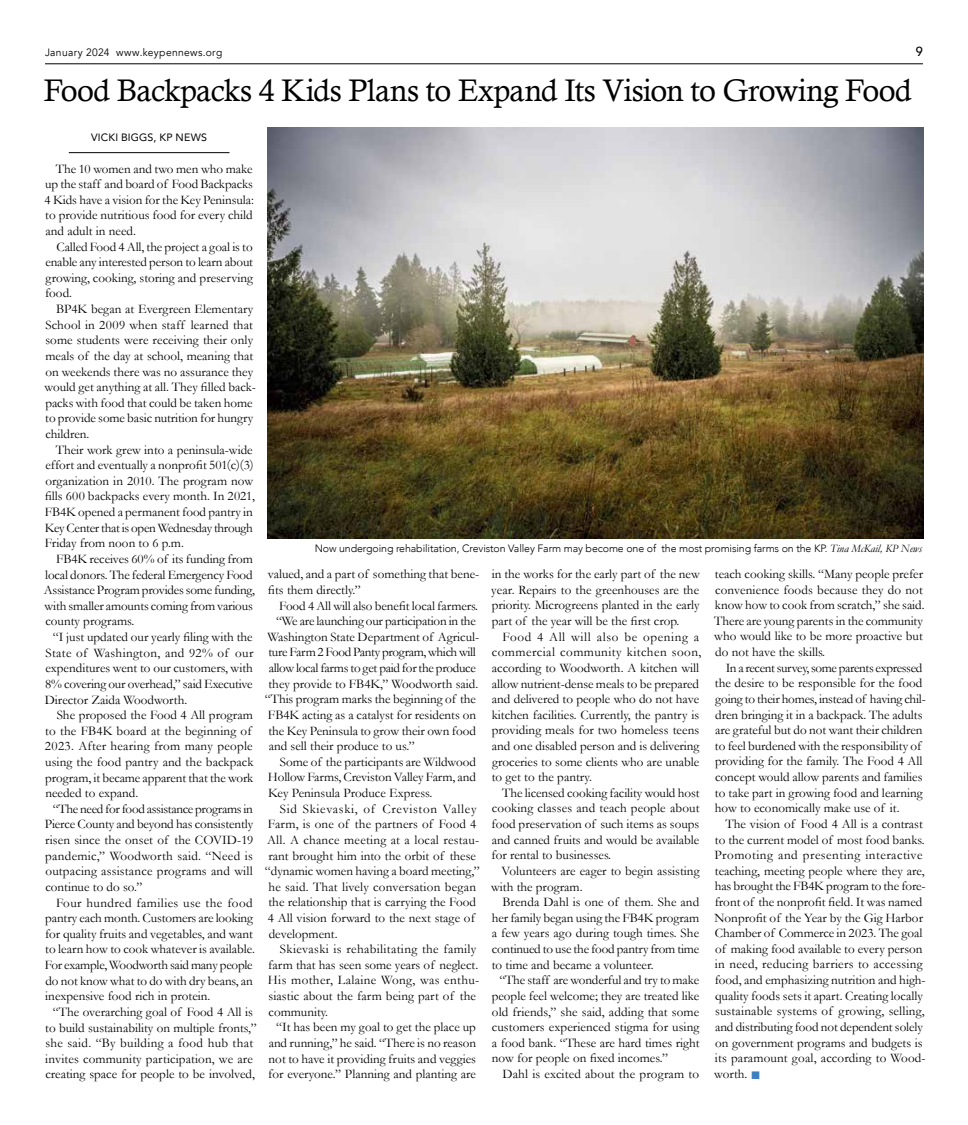
<style>
.page{position:relative;width:968px;height:1125px;background:#fff}
.page>*{position:absolute;margin:0;border:0;box-sizing:border-box;transform-origin:0 0}
.t1{font:31.25px "Calisto";letter-spacing:-.02em;color:#000}
.t2{font:13.12px/15.6px "Garamond";color:#000}
.t3{font:13.12px "Garamond";letter-spacing:-.02em;color:#000}
.t4{font:13.12px "Garamond";letter-spacing:-.025em;color:#000}
.t5{font:13.12px "Garamond";letter-spacing:.025em;color:#000}
.t6{font:13.12px "Garamond";letter-spacing:.02em;color:#000}
.t7{font:13.12px "Garamond";letter-spacing:.03em;color:#000}
.t8{font:13.12px "Garamond";letter-spacing:.05em;color:#000}
.t9{font:500 13.12px "Avenir";color:#000}
.t10{font:300 10.62px "Avenir";letter-spacing:-.01em;color:#000}
.t11{font:10.62px "Avenir";letter-spacing:.03em;color:#000}
.t12{font:10.62px "Avenir";letter-spacing:.015em;color:#000}
.s1{font-family:"Garamond";font-weight:400;font-style:italic;font-size:11.25px}
.s2{color:#3c80bd}
</style>
<div class="page">
<hr style="left:45px;top:64px;width:877px;height:1px;background:#000">
<hr style="left:69px;top:152px;width:160px;height:1px;background:#000">
<img style="left:268px;top:128px;width:655px;height:410px">
<p class="t11" style="left:45px;top:46px;width:179px">January 2024 www.keypennews.org</p>
<p class="t9" style="left:915px;top:40px;width:9px">9</p>
<h1 class="t1" style="left:44px;top:72px;width:869px">Food Backpacks 4 Kids Plans to Expand Its Vision to Growing Food</h1>
<p class="t12" style="left:91px;top:129px;width:117px">VICKI BIGGS, KP NEWS</p>
<p class="t2" style="left:45px;top:160px;width:211px;text-align:justify;text-indent:11px">The 10 women and two men who make up the staff and board of Food Backpacks 4 Kids have a vision for the Key Peninsula: to provide nutritious food for every child and adult in need.</p>
<p class="t2" style="left:45px;top:238px;width:210px;text-align:justify;text-indent:11px">Called Food 4 All, the project a goal is to enable any interested person to learn about growing, cooking, storing and preserving food.</p>
<p class="t2" style="left:45px;top:301px;width:213px;text-indent:11px">BP4K began at Evergreen Elementary School in 2009 when staff learned that some students were receiving their only meals of the day at school, meaning that on weekends there was no assurance they would get anything at all. They filled back&shy;packs with food that could be taken home to provide some basic nutrition for hungry children.</p>
<p class="t2" style="left:45px;top:441px;width:212px;text-indent:11px">Their work grew into a peninsula-wide effort and eventually a nonprofit 501(c)(3) organization in 2010. The program now fills 600 backpacks every month. In 2021, FB4K opened a permanent food pantry in Key Center that is open Wednesday through Friday from noon to 6 p.m.</p>
<p class="t2" style="left:44px;top:551px;width:213px;text-indent:12px">FB4K receives 60% of its funding from local donors. The federal Emergency Food Assistance Program provides some funding, with smaller amounts coming from various county programs.</p>
<p class="t2" style="left:45px;top:629px;width:210px;text-align:justify;text-indent:8px">“I just updated our yearly filing with the State of Washington, and 92% of our expenditures went to our customers, with 8% covering our overhead,” said Executive Director Zaida Woodworth.</p>
<p class="t2" style="left:45px;top:707px;width:210px;text-indent:12px">She proposed the Food 4 All program to the FB4K board at the beginning of 2023. After hearing from many people using the food pantry and the backpack program, it became apparent that the work needed to expand.</p>
<p class="t2" style="left:45px;top:801px;width:210px;text-align:justify;text-indent:8px">“The need for food assistance programs in Pierce County and beyond has consistently risen since the onset of the COVID-19 pandemic,” Woodworth said. “Need is outpacing assistance programs and will continue to do so.”</p>
<p class="t2" style="left:45px;top:894px;width:212px;text-indent:11px">Four hundred families use the food pantry each month. Customers are looking for quality fruits and vegetables, and want to learn how to cook whatever is available.<br>For example, Woodworth said many people do not know what to do with dry beans, an inexpensive food rich in protein.</p>
<p class="t2" style="left:45px;top:1004px;width:213px;text-align:center">“The overarching goal of Food 4 All is to build sustainability on multiple fronts,” she said. “By building a food hub that invites community participation, we are creating space for people to be involved,</p>
<p class="t10" style="left:315px;top:542px;width:609px">Now undergoing rehabilitation, Creviston Valley Farm may become one of the most promising farms on the KP. <span class="s1">Tina McKail, KP News</span></p>
<p class="t2" style="left:268px;top:566px;width:213px">valued, and a part of something that bene&shy;fits them directly.”</p>
<p class="t2" style="left:279px;top:597px;width:200px">Food 4 All will also benefit local farmers.</p>
<p class="t2" style="left:276px;top:613px;width:201px">“We are launching our participation in the</p>
<p class="t2" style="left:267px;top:629px;width:213px">Washington State Department of Agricul-</p>
<p class="t4" style="left:268px;top:644px;width:209px">ture Farm 2 Food Panty program, which will</p>
<p class="t3" style="left:269px;top:659px;width:209px">allow local farms to get paid for the produce</p>
<p class="t2" style="left:268px;top:675px;width:211px">they provide to FB4K,” Woodworth said.</p>
<p class="t2" style="left:265px;top:691px;width:212px">“This program marks the beginning of the</p>
<p class="t2" style="left:268px;top:707px;width:210px">FB4K acting as a catalyst for residents on</p>
<p class="t2" style="left:268px;top:722px;width:209px">the Key Peninsula to grow their own food</p>
<p class="t2" style="left:269px;top:738px;width:147px">and sell their produce to us.”</p>
<p class="t2" style="left:280px;top:754px;width:197px">Some of the participants are Wildwood</p>
<p class="t2" style="left:268px;top:769px;width:209px">Hollow Farms, Creviston Valley Farm, and</p>
<p class="t2" style="left:268px;top:785px;width:166px">Key Peninsula Produce Express.</p>
<p class="t8" style="left:280px;top:800px;width:198px">Sid Skievaski, of Creviston Valley</p>
<p class="t2" style="left:268px;top:816px;width:210px">Farm, is one of the partners of Food 4</p>
<p class="t6" style="left:267px;top:831px;width:214px">All. A chance meeting at a local restau-</p>
<p class="t2" style="left:268px;top:847px;width:209px">rant brought him into the orbit of these</p>
<p class="t2" style="left:265px;top:863px;width:216px">“dynamic women having a board meeting,”</p>
<p class="t2" style="left:268px;top:878px;width:209px">he said. That lively conversation began</p>
<p class="t2" style="left:268px;top:894px;width:209px">the relationship that is carrying the Food</p>
<p class="t2" style="left:268px;top:910px;width:208px">4 All vision forward to the next stage of</p>
<p class="t2" style="left:269px;top:925px;width:70px">development.</p>
<p class="t5" style="left:280px;top:940px;width:198px">Skievaski is rehabilitating the family</p>
<p class="t2" style="left:268px;top:957px;width:211px">farm that has seen some years of neglect.</p>
<p class="t7" style="left:268px;top:972px;width:213px">His mother, Lalaine Wong, was enthu-</p>
<p class="t2" style="left:268px;top:988px;width:209px">siastic about the farm being part of the</p>
<p class="t2" style="left:269px;top:1003px;width:61px">community.</p>
<p class="t2" style="left:276px;top:1019px;width:201px">“It has been my goal to get the place up</p>
<p class="t2" style="left:269px;top:1035px;width:209px">and running,” he said. “There is no reason</p>
<p class="t2" style="left:268px;top:1050px;width:209px">not to have it providing fruits and veggies</p>
<p class="t2" style="left:268px;top:1066px;width:209px">for everyone.” Planning and planting are</p>
<p class="t2" style="left:491px;top:566px;width:210px;text-align:justify">in the works for the early part of the new year. Repairs to the greenhouses are the priority. Microgreens planted in the early part of the year will be the first crop.</p>
<p class="t2" style="left:491px;top:628px;width:211px;text-indent:11px">Food 4 All will also be opening a commercial community kitchen soon, according to Woodworth. A kitchen will allow nutrient-dense meals to be prepared and delivered to people who do not have kitchen facilities. Currently, the pantry is providing meals for two homeless teens and one disabled person and is delivering groceries to some clients who are unable to get to the pantry.</p>
<p class="t2" style="left:491px;top:785px;width:210px;text-align:justify;text-indent:11px">The licensed cooking facility would host cooking classes and teach people about food preservation of such items as soups and canned fruits and would be available for rental to businesses.</p>
<p class="t2" style="left:491px;top:863px;width:210px;text-indent:10px">Volunteers are eager to begin assisting with the program.</p>
<p class="t2" style="left:502px;top:894px;width:198px">Brenda Dahl is one of them. She and</p>
<p class="t2" style="left:491px;top:910px;width:209px">her family began using the FB4K program</p>
<p class="t2" style="left:492px;top:925px;width:209px">a few years ago during tough times. She</p>
<p class="t2" style="left:492px;top:941px;width:209px">continued to use the food pantry from time</p>
<p class="t2" style="left:491px;top:956px;width:164px">to time and became a volunteer.</p>
<p class="t2" style="left:499px;top:972px;width:201px">“The staff are wonderful and try to make</p>
<p class="t2" style="left:492px;top:988px;width:209px">people feel welcome; they are treated like</p>
<p class="t2" style="left:492px;top:1003px;width:209px">old friends,” she said, adding that some</p>
<p class="t2" style="left:492px;top:1019px;width:209px">customers experienced stigma for using</p>
<p class="t2" style="left:492px;top:1034px;width:209px">a food bank. “These are hard times right</p>
<p class="t2" style="left:492px;top:1050px;width:178px">now for people on fixed incomes.”</p>
<p class="t2" style="left:502px;top:1066px;width:198px">Dahl is excited about the program to</p>
<p class="t2" style="left:714px;top:566px;width:212px">teach cooking skills. “Many people prefer convenience foods because they do not know how to cook from scratch,” she said.<br>There are young parents in the community who would like to be more proactive but do not have the skills.</p>
<p class="t2" style="left:715px;top:659px;width:212px;text-indent:11px">In a recent survey, some parents expressed the desire to be responsible for the food going to their homes, instead of having chil&shy;dren bringing it in a backpack. The adults are grateful but do not want their children to feel burdened with the responsibility of providing for the family. The Food 4 All concept would allow parents and families to take part in growing food and learning how to economically make use of it.</p>
<p class="t2" style="left:714px;top:816px;width:213px;text-indent:11px">The vision of Food 4 All is a contrast to the current model of most food banks.<br>Promoting and presenting interactive teaching, meeting people where they are, has brought the FB4K program to the fore&shy;front of the nonprofit field. It was named Nonprofit of the Year by the Gig Harbor Chamber of Commerce in 2023. The goal of making food available to every person in need, reducing barriers to accessing food, and emphasizing nutrition and high&shy;quality foods sets it apart. Creating locally sustainable systems of growing, selling, and distributing food not dependent solely on government programs and budgets is its paramount goal, according to Wood&shy;worth. <span class="s2">■</span></p>
</div>
